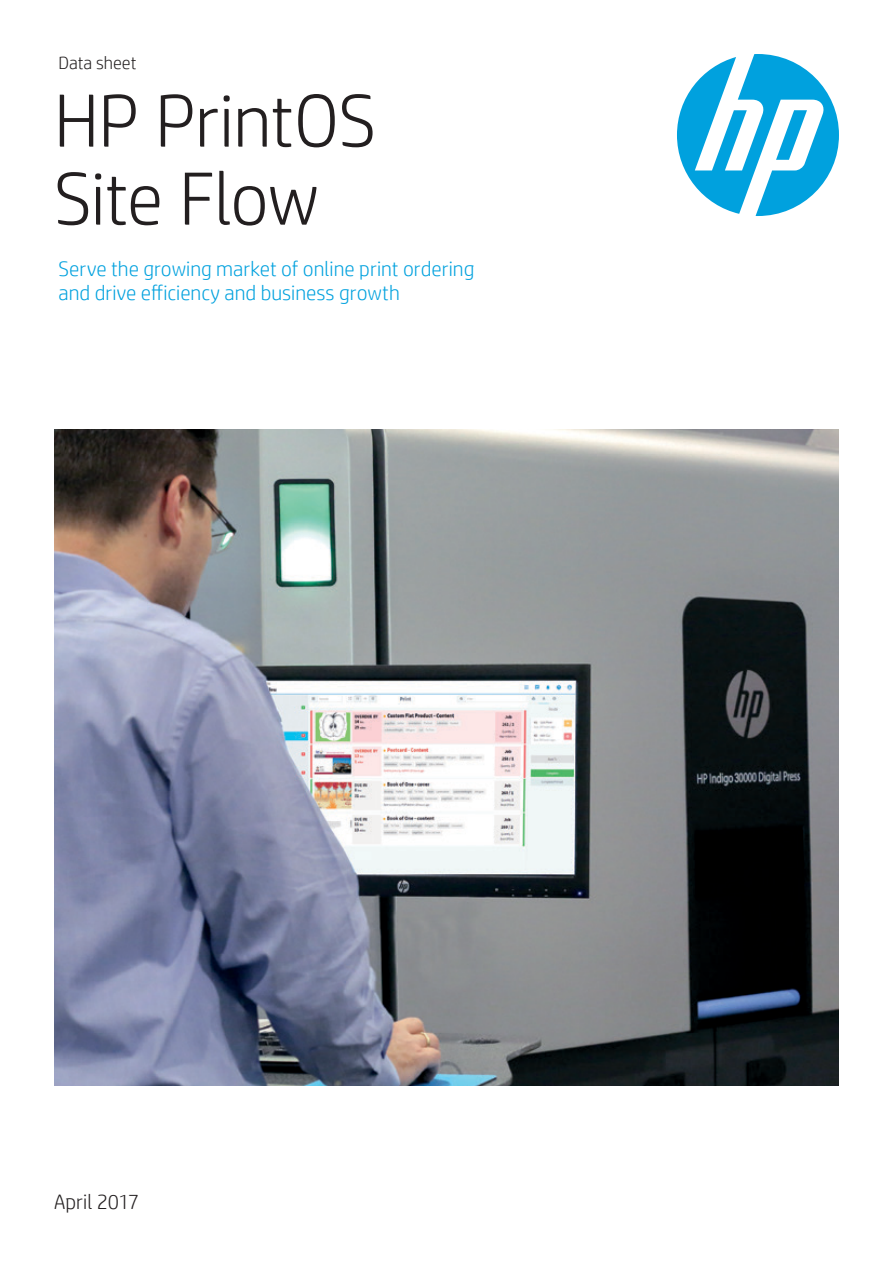
<style>
.page{position:relative;width:893px;height:1263px;background:#fff}
.page>*{position:absolute;margin:0;border:0;box-sizing:border-box;transform-origin:0 0}
.t1{font:300 75px/78px "HP Simplified";letter-spacing:-.015em;color:#231f20}
.t2{font:300 21px/24px "HP Simplified";color:#00a1de}
.t3{font:300 21px "HP Simplified";color:#231f20}
.t4{font:300 18px "HP Simplified";color:#231f20}
</style>
<div class="page">
<svg style="left:677px;top:54px;width:162px;height:162px"></svg>
<img style="left:54px;top:430px;width:785px;height:656px">
<p class="t4" style="left:58px;top:51px;width:79px">Data sheet</p>
<h1 class="t1" style="left:54px;top:80px;width:324px">HP PrintOS<br>Site Flow</h1>
<p class="t2" style="left:59px;top:256px;width:417px">Serve the growing market of online print ordering and drive efficiency and business growth</p>
<p class="t3" style="left:54px;top:1188px;width:87px">April 2017</p>
</div>
